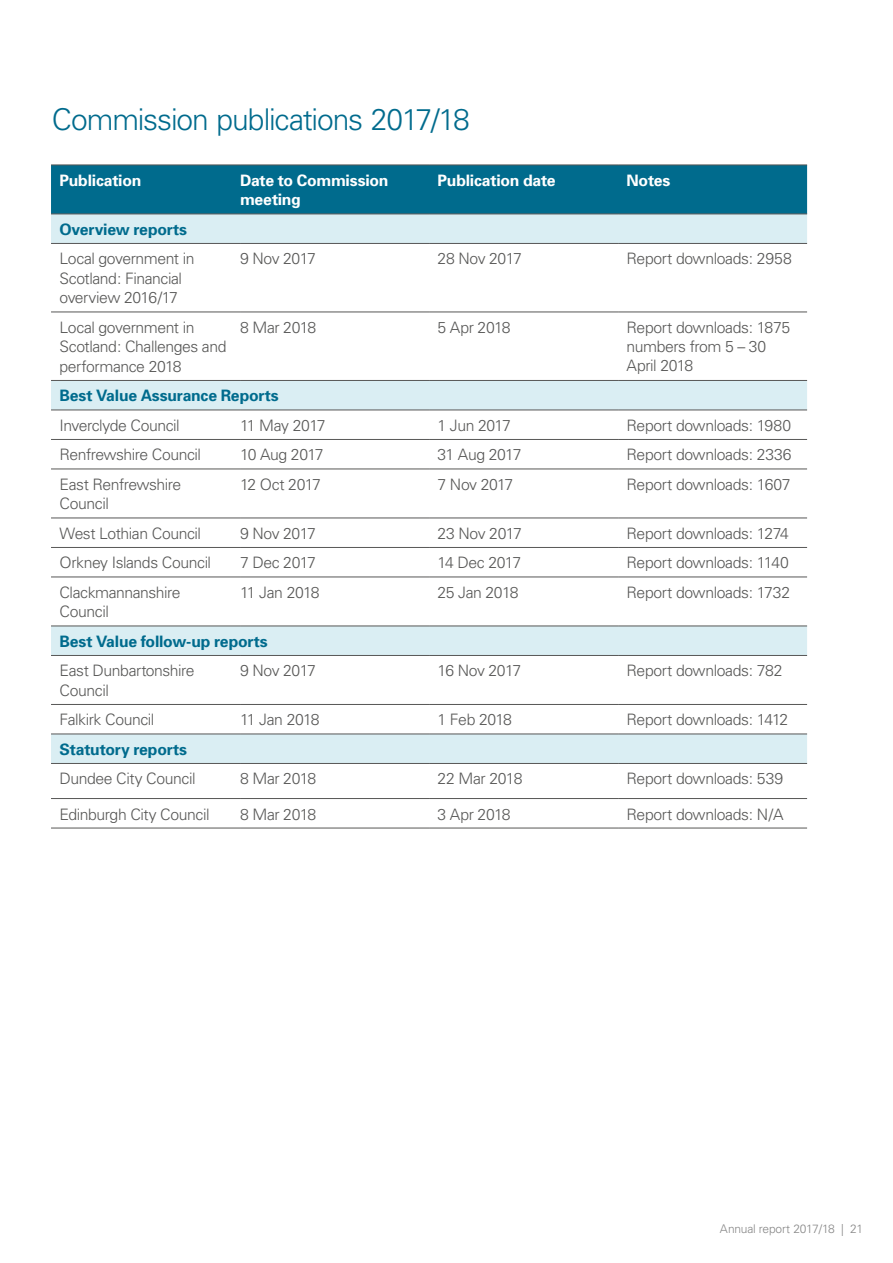
<style>
.page{position:relative;width:893px;height:1263px;background:#fff}
.page>*{position:absolute;margin:0;border:0;box-sizing:border-box;transform-origin:0 0}
._15-Subhead_1__Corp{font:300 30px "Univers";letter-spacing:-.035em;color:#006b8d}
._21-Table_text{font:300 15.75px/19.5px "Univers";letter-spacing:-.025em;color:#575756}
._21B-Table_subhead{font:700 15.75px "Univers";letter-spacing:-.015em;color:#006b8d}
._21A-Table_header__I{font:700 15.75px "Univers";letter-spacing:-.015em;color:#fff}
._21-Table_text-2{font:700 15.75px/19.5px "Univers";letter-spacing:-.015em;color:#fff}
.t1{font:300 12px "Univers";letter-spacing:-.02em;color:#878787}
</style>
<div class="page">
<div style="left:51px;top:166px;width:756px;height:48px;background:#006b8d"></div>
<svg style="left:51px;top:215px;width:756px;height:548px"></svg>
<hr style="left:51px;top:165px;width:189px;height:1px;background:#575756">
<hr style="left:240px;top:165px;width:189px;height:1px;background:#575756">
<hr style="left:429px;top:165px;width:189px;height:1px;background:#575756">
<hr style="left:618px;top:165px;width:189px;height:1px;background:#575756">
<hr style="left:51px;top:214px;width:189px;height:1px;background:#575756">
<hr style="left:240px;top:214px;width:189px;height:1px;background:#575756">
<hr style="left:429px;top:214px;width:189px;height:1px;background:#575756">
<hr style="left:618px;top:214px;width:189px;height:1px;background:#575756">
<hr style="left:51px;top:312px;width:189px;height:1px;background:#575756">
<hr style="left:240px;top:312px;width:189px;height:1px;background:#575756">
<hr style="left:429px;top:312px;width:189px;height:1px;background:#575756">
<hr style="left:618px;top:312px;width:189px;height:1px;background:#575756">
<hr style="left:51px;top:380px;width:189px;height:1px;background:#575756">
<hr style="left:240px;top:380px;width:189px;height:1px;background:#575756">
<hr style="left:429px;top:380px;width:189px;height:1px;background:#575756">
<hr style="left:618px;top:380px;width:189px;height:1px;background:#575756">
<hr style="left:51px;top:439px;width:189px;height:1px;background:#575756">
<hr style="left:240px;top:439px;width:189px;height:1px;background:#575756">
<hr style="left:429px;top:439px;width:189px;height:1px;background:#575756">
<hr style="left:618px;top:439px;width:189px;height:1px;background:#575756">
<hr style="left:51px;top:469px;width:189px;height:1px;background:#575756">
<hr style="left:240px;top:469px;width:189px;height:1px;background:#575756">
<hr style="left:429px;top:469px;width:189px;height:1px;background:#575756">
<hr style="left:618px;top:469px;width:189px;height:1px;background:#575756">
<hr style="left:51px;top:518px;width:189px;height:1px;background:#575756">
<hr style="left:240px;top:518px;width:189px;height:1px;background:#575756">
<hr style="left:429px;top:518px;width:189px;height:1px;background:#575756">
<hr style="left:618px;top:518px;width:189px;height:1px;background:#575756">
<hr style="left:51px;top:547px;width:189px;height:1px;background:#575756">
<hr style="left:240px;top:547px;width:189px;height:1px;background:#575756">
<hr style="left:429px;top:547px;width:189px;height:1px;background:#575756">
<hr style="left:618px;top:547px;width:189px;height:1px;background:#575756">
<hr style="left:51px;top:577px;width:189px;height:1px;background:#575756">
<hr style="left:240px;top:577px;width:189px;height:1px;background:#575756">
<hr style="left:429px;top:577px;width:189px;height:1px;background:#575756">
<hr style="left:618px;top:577px;width:189px;height:1px;background:#575756">
<hr style="left:51px;top:626px;width:189px;height:1px;background:#575756">
<hr style="left:240px;top:626px;width:189px;height:1px;background:#575756">
<hr style="left:429px;top:626px;width:189px;height:1px;background:#575756">
<hr style="left:618px;top:626px;width:189px;height:1px;background:#575756">
<hr style="left:51px;top:655px;width:189px;height:1px;background:#575756">
<hr style="left:240px;top:655px;width:189px;height:1px;background:#575756">
<hr style="left:429px;top:655px;width:189px;height:1px;background:#575756">
<hr style="left:618px;top:655px;width:189px;height:1px;background:#575756">
<hr style="left:51px;top:704px;width:189px;height:1px;background:#575756">
<hr style="left:240px;top:704px;width:189px;height:1px;background:#575756">
<hr style="left:429px;top:704px;width:189px;height:1px;background:#575756">
<hr style="left:618px;top:704px;width:189px;height:1px;background:#575756">
<hr style="left:51px;top:733px;width:189px;height:1px;background:#575756">
<hr style="left:240px;top:733px;width:189px;height:1px;background:#575756">
<hr style="left:429px;top:733px;width:189px;height:1px;background:#575756">
<hr style="left:618px;top:733px;width:189px;height:1px;background:#575756">
<hr style="left:51px;top:763px;width:189px;height:1px;background:#575756">
<hr style="left:240px;top:763px;width:189px;height:1px;background:#575756">
<hr style="left:429px;top:763px;width:189px;height:1px;background:#575756">
<hr style="left:618px;top:763px;width:189px;height:1px;background:#575756">
<hr style="left:51px;top:798px;width:189px;height:1px;background:#575756">
<hr style="left:240px;top:798px;width:189px;height:1px;background:#575756">
<hr style="left:429px;top:798px;width:189px;height:1px;background:#575756">
<hr style="left:618px;top:798px;width:189px;height:1px;background:#575756">
<hr style="left:51px;top:828px;width:189px;height:1px;background:#575756">
<hr style="left:240px;top:828px;width:189px;height:1px;background:#575756">
<hr style="left:429px;top:828px;width:189px;height:1px;background:#575756">
<hr style="left:618px;top:828px;width:189px;height:1px;background:#575756">
<hr style="left:51px;top:243px;width:189px;height:1px;background:#575756">
<hr style="left:240px;top:243px;width:189px;height:1px;background:#575756">
<hr style="left:429px;top:243px;width:189px;height:1px;background:#575756">
<hr style="left:618px;top:243px;width:189px;height:1px;background:#575756">
<hr style="left:51px;top:410px;width:189px;height:1px;background:#575756">
<hr style="left:240px;top:410px;width:189px;height:1px;background:#575756">
<hr style="left:429px;top:410px;width:189px;height:1px;background:#575756">
<hr style="left:618px;top:410px;width:189px;height:1px;background:#575756">
<p class="_15-Subhead_1__Corp" style="left:52px;top:101px;width:419px">Commission publications 2017/18</p>
<p class="_21A-Table_header__I" style="left:60px;top:171px;width:83px">Publication</p>
<p class="_21-Table_text-2" style="left:240px;top:171px;width:150px">Date to Commission meeting</p>
<p class="_21A-Table_header__I" style="left:438px;top:171px;width:120px">Publication date</p>
<p class="_21A-Table_header__I" style="left:627px;top:171px;width:45px">Notes</p>
<p class="_21B-Table_subhead" style="left:60px;top:220px;width:129px">Overview reports</p>
<p class="_21-Table_text" style="left:60px;top:249px;width:136px">Local government in<br>Scotland: Financial overview 2016/17</p>
<p class="_21-Table_text" style="left:240px;top:249px;width:77px">9 Nov 2017</p>
<p class="_21-Table_text" style="left:438px;top:249px;width:86px">28 Nov 2017</p>
<p class="_21-Table_text" style="left:627px;top:249px;width:167px">Report downloads: 2958</p>
<p class="_21-Table_text" style="left:60px;top:318px;width:168px">Local government in<br>Scotland: Challenges and performance 2018</p>
<p class="_21-Table_text" style="left:240px;top:318px;width:78px">8 Mar 2018</p>
<p class="_21-Table_text" style="left:438px;top:318px;width:75px">5 Apr 2018</p>
<p class="_21-Table_text" style="left:627px;top:318px;width:165px;line-height:18.9px">Report downloads: 1875 numbers from 5 – 30<br>April 2018</p>
<p class="_21B-Table_subhead" style="left:60px;top:386px;width:221px">Best Value Assurance Reports</p>
<p class="_21-Table_text" style="left:60px;top:416px;width:122px">Inverclyde Council</p>
<p class="_21-Table_text" style="left:240px;top:416px;width:87px">11 May 2017</p>
<p class="_21-Table_text" style="left:438px;top:416px;width:75px">1 Jun 2017</p>
<p class="_21-Table_text" style="left:627px;top:416px;width:166px">Report downloads: 1980</p>
<p class="_21-Table_text" style="left:60px;top:445px;width:143px">Renfrewshire Council</p>
<p class="_21-Table_text" style="left:240px;top:445px;width:85px">10 Aug 2017</p>
<p class="_21-Table_text" style="left:438px;top:445px;width:85px">31 Aug 2017</p>
<p class="_21-Table_text" style="left:627px;top:445px;width:167px">Report downloads: 2336</p>
<p class="_21-Table_text" style="left:60px;top:475px;width:123px">East Renfrewshire<br>Council</p>
<p class="_21-Table_text" style="left:240px;top:475px;width:82px">12 Oct 2017</p>
<p class="_21-Table_text" style="left:438px;top:475px;width:77px">7 Nov 2017</p>
<p class="_21-Table_text" style="left:627px;top:475px;width:165px">Report downloads: 1607</p>
<p class="_21-Table_text" style="left:60px;top:524px;width:143px">West Lothian Council</p>
<p class="_21-Table_text" style="left:240px;top:524px;width:77px">9 Nov 2017</p>
<p class="_21-Table_text" style="left:438px;top:524px;width:86px">23 Nov 2017</p>
<p class="_21-Table_text" style="left:627px;top:524px;width:164px">Report downloads: 1274</p>
<p class="_21-Table_text" style="left:60px;top:553px;width:153px">Orkney Islands Council</p>
<p class="_21-Table_text" style="left:240px;top:553px;width:77px">7 Dec 2017</p>
<p class="_21-Table_text" style="left:438px;top:553px;width:85px">14 Dec 2017</p>
<p class="_21-Table_text" style="left:627px;top:553px;width:164px">Report downloads: 1140</p>
<p class="_21-Table_text" style="left:60px;top:583px;width:123px">Clackmannanshire<br>Council</p>
<p class="_21-Table_text" style="left:240px;top:583px;width:81px">11 Jan 2018</p>
<p class="_21-Table_text" style="left:438px;top:583px;width:83px">25 Jan 2018</p>
<p class="_21-Table_text" style="left:627px;top:583px;width:165px">Report downloads: 1732</p>
<p class="_21B-Table_subhead" style="left:60px;top:632px;width:210px">Best Value follow-up reports</p>
<p class="_21-Table_text" style="left:60px;top:661px;width:136px">East Dunbartonshire<br>Council</p>
<p class="_21-Table_text" style="left:240px;top:661px;width:77px">9 Nov 2017</p>
<p class="_21-Table_text" style="left:438px;top:661px;width:85px">16 Nov 2017</p>
<p class="_21-Table_text" style="left:627px;top:661px;width:158px">Report downloads: 782</p>
<p class="_21-Table_text" style="left:60px;top:710px;width:96px">Falkirk Council</p>
<p class="_21-Table_text" style="left:240px;top:710px;width:81px">11 Jan 2018</p>
<p class="_21-Table_text" style="left:438px;top:710px;width:76px">1 Feb 2018</p>
<p class="_21-Table_text" style="left:627px;top:710px;width:163px">Report downloads: 1412</p>
<p class="_21B-Table_subhead" style="left:60px;top:740px;width:129px">Statutory reports</p>
<p class="_21-Table_text" style="left:60px;top:769px;width:137px">Dundee City Council</p>
<p class="_21-Table_text" style="left:240px;top:769px;width:78px">8 Mar 2018</p>
<p class="_21-Table_text" style="left:438px;top:769px;width:86px">22 Mar 2018</p>
<p class="_21-Table_text" style="left:627px;top:769px;width:158px">Report downloads: 539</p>
<p class="_21-Table_text" style="left:60px;top:804px;width:152px">Edinburgh City Council</p>
<p class="_21-Table_text" style="left:240px;top:804px;width:78px">8 Mar 2018</p>
<p class="_21-Table_text" style="left:438px;top:804px;width:75px">3 Apr 2018</p>
<p class="_21-Table_text" style="left:627px;top:804px;width:159px">Report downloads: N/A</p>
<p class="t1" style="left:720px;top:1222px;width:145px">Annual report 2017/18 | 21</p>
</div>
